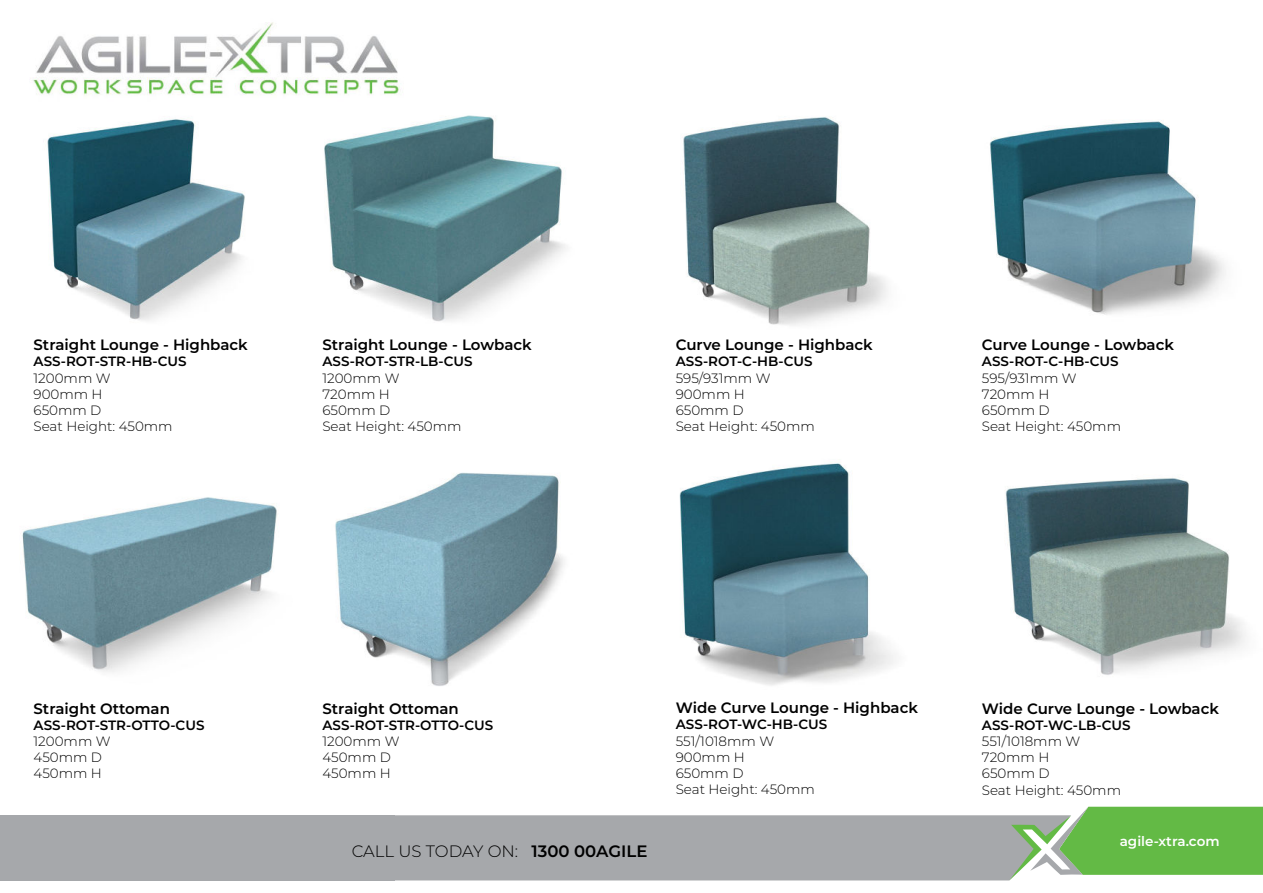
<style>
.page{position:relative;width:1263px;height:893px;background:#fff}
.page>*{position:absolute;margin:0;border:0;box-sizing:border-box;transform-origin:0 0}
.t1{font:300 16.5px "Montserrat";color:#000}
.t2{font:600 15px "Montserrat";color:#000}
.t3{font:300 13.5px/16.2px "Montserrat";color:#000}
.t4{font:600 13.5px "Montserrat";color:#000}
.t5{font:600 13.5px "Montserrat";color:#fff}
.s1{font-weight:600}
</style>
<div class="page">
<img style="left:47px;top:119px;width:198px;height:202px">
<img style="left:324px;top:115px;width:242px;height:207px">
<img style="left:683px;top:117px;width:205px;height:208px">
<img style="left:990px;top:120px;width:236px;height:195px">
<div style="left:0;top:815px;width:395px;height:65px;background:#a6a8ab"></div>
<svg style="left:395px;top:807px;width:868px;height:73px;background:#a3b6a0"></svg>
<img style="left:33px;top:22px;width:367px;height:74px">
<img style="left:335px;top:472px;width:229px;height:214px">
<img style="left:22px;top:497px;width:255px;height:175px">
<img style="left:679px;top:463px;width:215px;height:223px">
<img style="left:1005px;top:478px;width:241px;height:197px">
<p class="t2" style="left:34px;top:339px;width:216px">Straight Lounge - Highback</p>
<p class="t4" style="left:34px;top:356px;width:155px">ASS-ROT-STR-HB-CUS</p>
<p class="t3" style="left:34px;top:370px;width:141px">1200mm W<br>900mm H<br>650mm D<br>Seat Height: 450mm</p>
<p class="t2" style="left:322px;top:339px;width:211px">Straight Lounge - Lowback</p>
<p class="t4" style="left:322px;top:356px;width:152px">ASS-ROT-STR-LB-CUS</p>
<p class="t3" style="left:322px;top:370px;width:141px">1200mm W<br>720mm H<br>650mm D<br>Seat Height: 450mm</p>
<p class="t2" style="left:676px;top:339px;width:198px">Curve Lounge - Highback</p>
<p class="t4" style="left:676px;top:356px;width:138px">ASS-ROT-C-HB-CUS</p>
<p class="t3" style="left:676px;top:370px;width:141px">595/931mm W<br>900mm H<br>650mm D<br>Seat Height: 450mm</p>
<p class="t2" style="left:982px;top:339px;width:193px">Curve Lounge - Lowback</p>
<p class="t4" style="left:982px;top:356px;width:138px">ASS-ROT-C-HB-CUS</p>
<p class="t3" style="left:982px;top:370px;width:141px">595/931mm W<br>720mm H<br>650mm D<br>Seat Height: 450mm</p>
<p class="t2" style="left:34px;top:702px;width:138px">Straight Ottoman</p>
<p class="t4" style="left:34px;top:719px;width:172px">ASS-ROT-STR-OTTO-CUS</p>
<p class="t3" style="left:34px;top:733px;width:79px">1200mm W<br>450mm D<br>450mm H</p>
<p class="t2" style="left:322px;top:702px;width:138px">Straight Ottoman</p>
<p class="t4" style="left:322px;top:719px;width:172px">ASS-ROT-STR-OTTO-CUS</p>
<p class="t3" style="left:322px;top:733px;width:79px">1200mm W<br>450mm D<br>450mm H</p>
<p class="t1" style="left:352px;top:843px;width:297px">CALL US TODAY ON: <span class="s1">1300 00AGILE</span></p>
<p class="t2" style="left:676px;top:702px;width:244px">Wide Curve Lounge - Highback</p>
<p class="t4" style="left:676px;top:719px;width:153px">ASS-ROT-WC-HB-CUS</p>
<p class="t3" style="left:676px;top:733px;width:141px">551/1018mm W<br>900mm H<br>650mm D<br>Seat Height: 450mm</p>
<p class="t2" style="left:982px;top:702px;width:239px">Wide Curve Lounge - Lowback</p>
<p class="t4" style="left:982px;top:719px;width:150px">ASS-ROT-WC-LB-CUS</p>
<p class="t3" style="left:982px;top:733px;width:141px">551/1018mm W<br>720mm H<br>650mm D<br>Seat Height: 450mm</p>
<p class="t5" style="left:1120px;top:836px;width:101px">agile-xtra.com</p>
</div>
